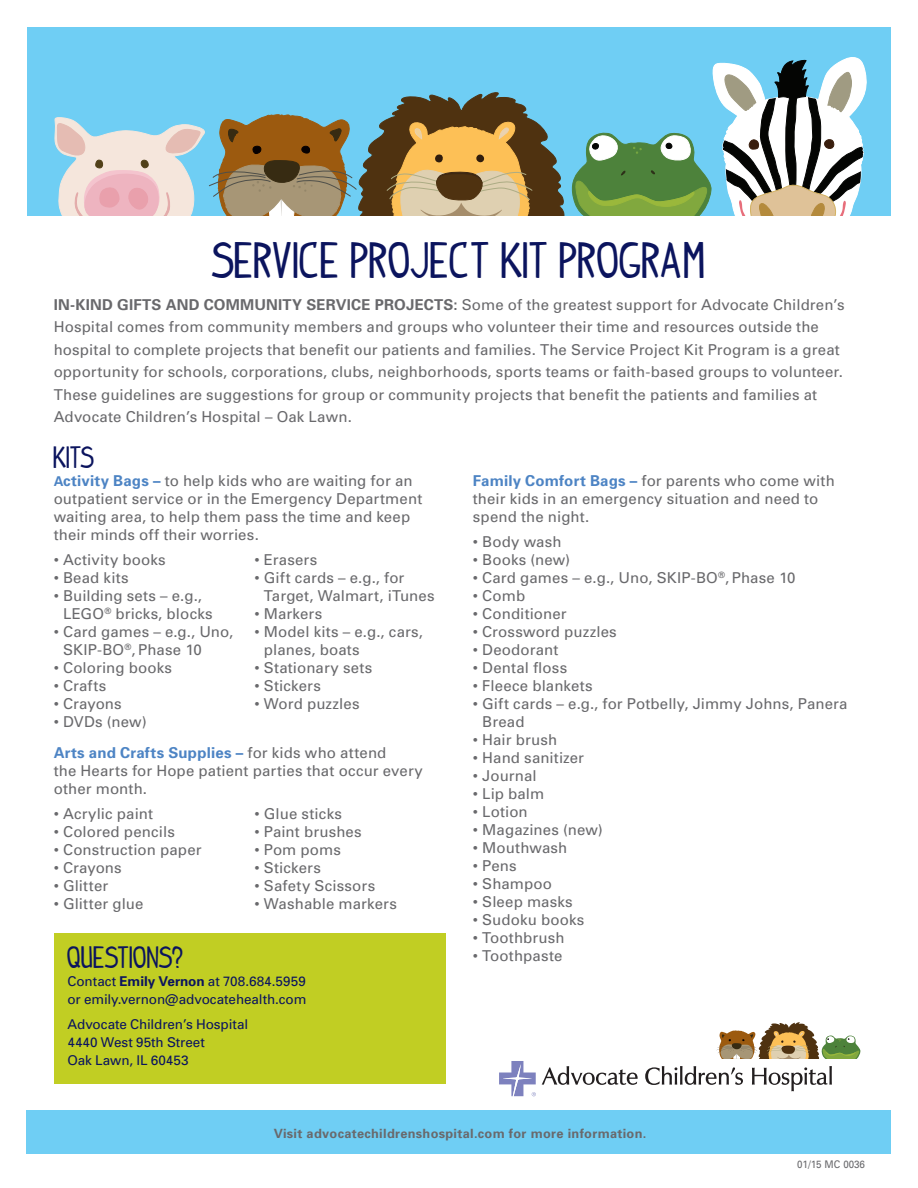
<style>
.page{position:relative;width:918px;height:1188px;background:#fff}
.page>*{position:absolute;margin:0;border:0;box-sizing:border-box;transform-origin:0 0}
.t1{font:39.75px "Indy Pimp";color:#0b145e}
.t2{font:24px "Indy Pimp";letter-spacing:-.005em;color:#0b145e}
.t3{font:15px/18px "Univers";letter-spacing:.01em;color:#69696c}
.t4{font:13.5px/18px "Univers";letter-spacing:-.005em;color:#0b145e}
.t5{font:700 12.75px "Univers";letter-spacing:.025em;color:#69696c}
.t6{font:10.5px "Univers";color:#69696c;scale:.93 1}
.s1{font-weight:700}
.s2{font-weight:700;font-size:13.5px;color:#4d84c4}
.s3{font-weight:700;color:#4d84c4}
</style>
<div class="page">
<div style="left:27px;top:1110px;width:864px;height:43px;background:#6fcef4"></div>
<div style="left:27px;top:27px;width:864px;height:189px;background:#6fcef4"></div>
<svg style="left:54px;top:57px;width:813px;height:159px"></svg>
<svg style="left:499px;top:1061px;width:37px;height:35px"></svg>
<svg style="left:542px;top:1066px;width:96px;height:19px"></svg>
<svg style="left:645px;top:1066px;width:98px;height:19px"></svg>
<svg style="left:752px;top:1066px;width:80px;height:25px"></svg>
<svg style="left:717px;top:1022px;width:144px;height:37px"></svg>
<div style="left:54px;top:934px;width:392px;height:150px;background:#c1ce23"></div>
<h1 class="t1" style="left:212px;top:242px;width:495px">SERVICE PROJECT KIT PROGRAM</h1>
<p class="t3" style="left:54px;top:293px;width:792px;line-height:22.5px"><span class="s1">IN-KIND GIFTS AND COMMUNITY SERVICE PROJECTS:</span> Some of the greatest support for Advocate Children’s Hospital comes from community members and groups who volunteer their time and resources outside the hospital to complete projects that benefit our patients and families. The Service Project Kit Program is a great opportunity for schools, corporations, clubs, neighborhoods, sports teams or faith-based groups to volunteer.<br>These guidelines are suggestions for group or community projects that benefit the patients and families at Advocate Children’s Hospital – Oak Lawn.</p>
<h2 class="t2" style="left:54px;top:446px;width:43px">KITS</h2>
<p class="t3" style="left:54px;top:471px;width:370px"><span class="s2">A</span><span class="s3">ctivity Bags –</span> to help kids who are waiting for an outpatient service or in the Emergency Department waiting area, to help them pass the time and keep their minds off their worries.</p>
<p class="t3" style="left:54px;top:550px;width:114px">• Activity books</p>
<p class="t3" style="left:54px;top:568px;width:76px">• Bead kits</p>
<p class="t3" style="left:63px;top:586px;width:151px;text-indent:-9px">• Building sets – e.g.,<br>LEGO<sup>®</sup> bricks, blocks</p>
<p class="t3" style="left:63px;top:622px;width:172px;text-indent:-9px">• Card games – e.g., Uno,<br>SKIP-BO<sup>®</sup>, Phase 10</p>
<p class="t3" style="left:54px;top:658px;width:120px">• Coloring books</p>
<p class="t3" style="left:54px;top:676px;width:54px">• Crafts</p>
<p class="t3" style="left:54px;top:694px;width:70px">• Crayons</p>
<p class="t3" style="left:54px;top:712px;width:94px">• DVDs (new)</p>
<p class="t3" style="left:473px;top:471px;width:363px"><span class="s3">Family Comfort Bags –</span> for parents who come with their kids in an emergency situation and need to spend the night.</p>
<p class="t3" style="left:473px;top:532px;width:90px">• Body wash</p>
<p class="t3" style="left:473px;top:550px;width:99px">• Books (new)</p>
<p class="t3" style="left:473px;top:568px;width:324px">• Card games – e.g., Uno, SKIP-BO<sup>®</sup>, Phase 10</p>
<p class="t3" style="left:473px;top:586px;width:54px">• Comb</p>
<p class="t3" style="left:473px;top:604px;width:95px">• Conditioner</p>
<p class="t3" style="left:473px;top:622px;width:145px">• Crossword puzzles</p>
<p class="t3" style="left:473px;top:640px;width:87px">• Deodorant</p>
<p class="t3" style="left:473px;top:658px;width:96px">• Dental floss</p>
<p class="t3" style="left:473px;top:676px;width:121px">• Fleece blankets</p>
<p class="t3" style="left:482px;top:694px;width:367px;text-indent:-9px">• Gift cards – e.g., for Potbelly, Jimmy Johns, Panera<br>Bread</p>
<p class="t3" style="left:473px;top:730px;width:86px">• Hair brush</p>
<p class="t3" style="left:473px;top:748px;width:113px">• Hand sanitizer</p>
<p class="t3" style="left:473px;top:766px;width:65px">• Journal</p>
<p class="t3" style="left:473px;top:784px;width:73px">• Lip balm</p>
<p class="t3" style="left:473px;top:802px;width:56px">• Lotion</p>
<p class="t3" style="left:473px;top:820px;width:132px">• Magazines (new)</p>
<p class="t3" style="left:473px;top:838px;width:96px">• Mouthwash</p>
<p class="t3" style="left:473px;top:856px;width:45px">• Pens</p>
<p class="t3" style="left:473px;top:874px;width:81px">• Shampoo</p>
<p class="t3" style="left:473px;top:892px;width:101px">• Sleep masks</p>
<p class="t3" style="left:473px;top:910px;width:113px">• Sudoku books</p>
<p class="t3" style="left:473px;top:928px;width:93px">• Toothbrush</p>
<p class="t3" style="left:473px;top:946px;width:91px">• Toothpaste</p>
<p class="t3" style="left:255px;top:550px;width:64px">• Erasers</p>
<p class="t3" style="left:264px;top:568px;width:172px;text-indent:-9px">• Gift cards – e.g., for<br>Target, Walmart, iTunes</p>
<p class="t3" style="left:255px;top:604px;width:69px">• Markers</p>
<p class="t3" style="left:264px;top:622px;width:161px;text-indent:-9px">• Model kits – e.g., cars, planes, boats</p>
<p class="t3" style="left:255px;top:658px;width:119px">• Stationary sets</p>
<p class="t3" style="left:255px;top:676px;width:68px">• Stickers</p>
<p class="t3" style="left:255px;top:694px;width:107px">• Word puzzles</p>
<p class="t3" style="left:54px;top:744px;width:371px"><span class="s3">Arts and Crafts Supplies –</span> for kids who attend<br>the Hearts for Hope patient parties that occur every other month.</p>
<p class="t3" style="left:54px;top:804px;width:101px">• Acrylic paint</p>
<p class="t3" style="left:54px;top:822px;width:123px">• Colored pencils</p>
<p class="t3" style="left:54px;top:840px;width:149px">• Construction paper</p>
<p class="t3" style="left:54px;top:858px;width:70px">• Crayons</p>
<p class="t3" style="left:54px;top:876px;width:56px">• Glitter</p>
<p class="t3" style="left:54px;top:894px;width:91px">• Glitter glue</p>
<p class="t3" style="left:255px;top:804px;width:89px">• Glue sticks</p>
<p class="t3" style="left:255px;top:822px;width:109px">• Paint brushes</p>
<p class="t3" style="left:255px;top:840px;width:88px">• Pom poms</p>
<p class="t3" style="left:255px;top:858px;width:68px">• Stickers</p>
<p class="t3" style="left:255px;top:876px;width:122px">• Safety Scissors</p>
<p class="t3" style="left:255px;top:894px;width:144px">• Washable markers</p>
<h2 class="t2" style="left:67px;top:947px;width:117px">QUESTIONS?</h2>
<p class="t4" style="left:67px;top:972px;width:241px">Contact <span class="s1">Emily Vernon</span> at 708.684.5959 or emily.vernon@advocatehealth.com</p>
<p class="t4" style="left:67px;top:1015px;width:182px">Advocate Children’s Hospital<br>4440 West 95th Street<br>Oak Lawn, IL 60453</p>
<p class="t5" style="left:274px;top:1125px;width:374px">Visit advocatechildrenshospital.com for more information.</p>
<p class="t6" style="left:797px;top:1158px;width:74px">01/15 MC 0036</p>
</div>
